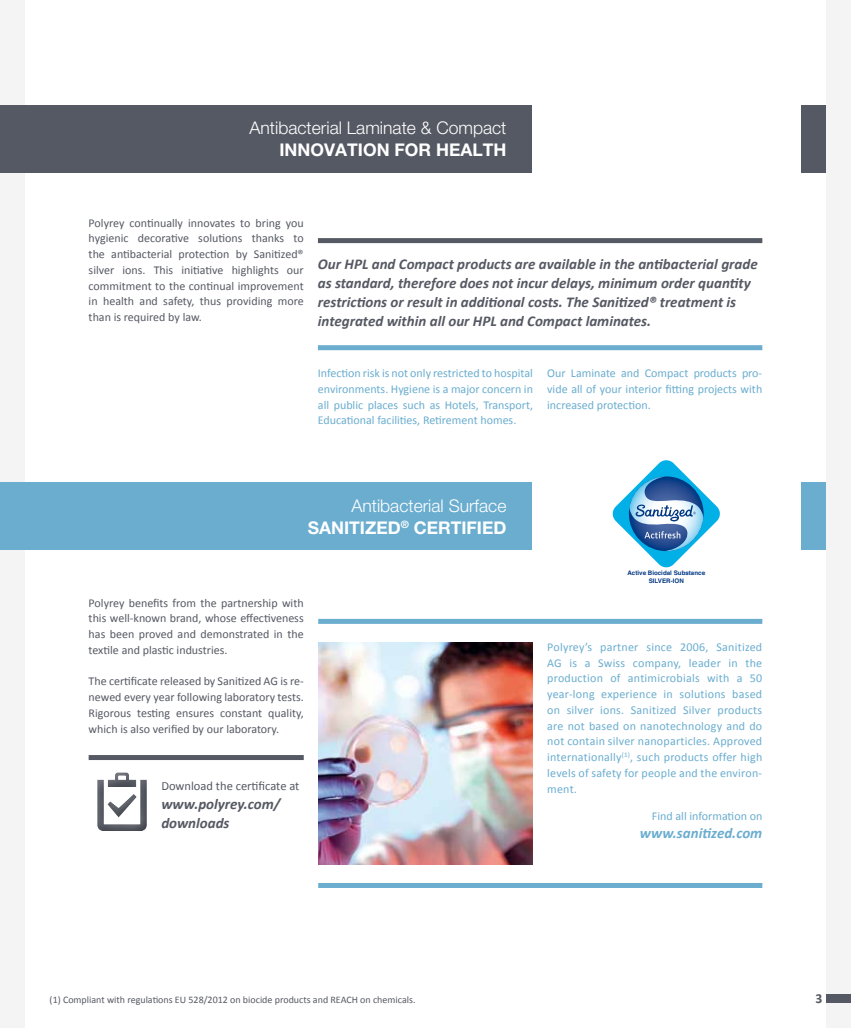
<style>
.page{position:relative;width:851px;height:1028px;background:#fff}
.page>*{position:absolute;margin:0;border:0;box-sizing:border-box;transform-origin:0 0}
.t1{font:300 17.5px/22.5px "Helvetica Neue";color:#fff;text-align:right}
.t2{font:700 17.5px "Helvetica Neue";color:#fff}
.t3{font:italic 700 15px/18.8px "Calibri";color:#555963}
.t4{font:italic 700 15px "Calibri";color:#6aadcf}
.t5{font:700 13.75px "Calibri";color:#555963}
.t6{font:12.5px "Calibri";color:#555963}
.t7{font:12px/15.8px "Calibri";color:#6aadcf;text-align:justify}
.t8{font:12px/15.8px "Calibri";color:#555963;text-align:justify}
.t9{font:10px "Calibri";color:#555963}
.t10{font:700 6.25px/7.5px "Helvetica";color:#003782;text-align:center}
.s1{font-weight:700}
</style>
<div class="page">
<div style="left:826px;top:0;width:24px;height:1028px;background:#f4f4f5"></div>
<div style="left:0;top:0;width:25px;height:1028px;background:#f4f4f5"></div>
<img style="left:318px;top:643px;width:215px;height:221px">
<div style="left:0;top:482px;width:531px;height:68px;background:#6aadcf"></div>
<div style="left:0;top:105px;width:531px;height:67px;background:#555963"></div>
<div style="left:801px;top:482px;width:25px;height:68px;background:#6aadcf"></div>
<div style="left:801px;top:105px;width:25px;height:68px;background:#555963"></div>
<hr style="left:0;top:755px;width:1px;height:273px;background:#375c79">
<div style="left:95px;top:771px;width:53px;height:61px;background:#000;opacity:.6"></div>
<svg style="left:612px;top:460px;width:107px;height:108px"></svg>
<div style="left:318px;top:345px;width:444px;height:5px;background:#6aadcf"></div>
<div style="left:318px;top:238px;width:444px;height:5px;background:#555963"></div>
<div style="left:318px;top:619px;width:444px;height:5px;background:#6aadcf"></div>
<div style="left:318px;top:883px;width:444px;height:5px;background:#6aadcf"></div>
<div style="left:89px;top:755px;width:215px;height:5px;background:#555963"></div>
<div style="left:826px;top:994px;width:24px;height:9px;background:#555963"></div>
<h1 class="t1" style="left:249px;top:116px;width:258px">Antibacterial Laminate &amp; Compact</h1>
<h1 class="t2" style="left:279px;top:139px;width:228px">INNOVATION FOR HEALTH</h1>
<p class="t8" style="left:89px;top:215px;width:216px">Polyrey continually innovates to bring you hygienic decorative solutions thanks to the antibacterial protection by Sanitized® silver ions. This initiative highlights our commitment to the continual improvement in health and safety, thus providing more than is required by law.</p>
<p class="t3" style="left:318px;top:255px;width:441px">Our HPL and Compact products are available in the antibacterial grade as standard, therefore does not incur delays, minimum order quantity restrictions or result in additional costs. The Sanitized® treatment is integrated within all our HPL and Compact laminates.</p>
<p class="t7" style="left:318px;top:365px;width:216px">Infection risk is not only restricted to hospital environments. Hygiene is a major concern in all public places such as Hotels, Transport, Educational facilities, Retirement homes.</p>
<p class="t7" style="left:547px;top:365px;width:216px">Our Laminate and Compact products pro&shy;vide all of your interior fitting projects with increased protection.</p>
<h1 class="t1" style="left:307px;top:494px;width:200px">Antibacterial Surface<br><span class="s1">SANITIZED</span><sup>®</sup> <span class="s1">CERTIFIED</span></h1>
<p class="t8" style="left:89px;top:595px;width:216px">Polyrey benefits from the partnership with this well-known brand, whose effectiveness has been proved and demonstrated in the textile and plastic industries.</p>
<p class="t8" style="left:89px;top:673px;width:216px">The certificate released by Sanitized AG is re&shy;newed every year following laboratory tests.<br>Rigorous testing ensures constant quality, which is also verified by our laboratory.</p>
<p class="t6" style="left:161px;top:778px;width:140px">Download the certificate at</p>
<p class="t3" style="left:161px;top:794px;width:120px">www.polyrey.com/ downloads</p>
<p class="t10" style="left:627px;top:569px;width:79px">Active Biocidal Substance<br>SILVER-ION</p>
<p class="t7" style="left:547px;top:639px;width:216px">Polyrey’s partner since 2006, Sanitized AG is a Swiss company, leader in the production of antimicrobials with a 50 year-long experience in solutions based on silver ions. Sanitized Silver products are not based on nanotechnology and do not contain silver nanoparticles. Approved internationally<sup>(1)</sup>, such products offer high levels of safety for people and the environ&shy;ment.</p>
<p class="t7" style="left:651px;top:807px;width:112px">Find all information on</p>
<p class="t4" style="left:639px;top:824px;width:124px">www.sanitized.com</p>
<p class="t9" style="left:50px;top:993px;width:367px">(1) Compliant with regulations EU 528/2012 on biocide products and REACH on chemicals.</p>
<p class="t5" style="left:815px;top:989px;width:8px">3</p>
</div>
